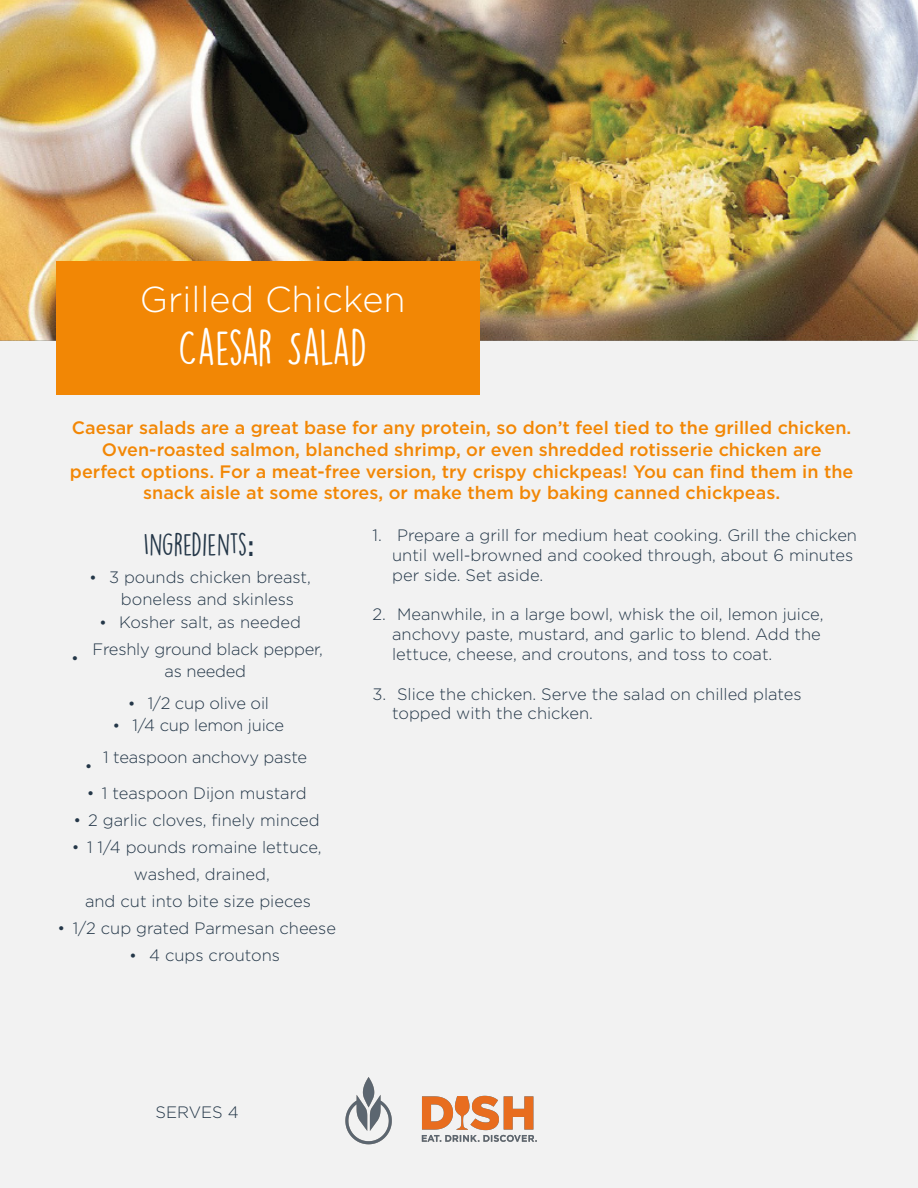
<style>
.page{position:relative;width:918px;height:1188px;background:#f2f2f2}
.page>*{position:absolute;margin:0;border:0;box-sizing:border-box;transform-origin:0 0}
.t1{font:45px "DK Lemon Yellow Sun";letter-spacing:-.03em;color:#fff}
.t2{font:300 36px "Gotham";color:#fff}
.t3{font:28.5px "DK Lemon Yellow Sun";color:#243748}
.t4{font:500 18px/21.6px "Gotham";color:#f28705;text-align:center}
.t5{font:300 16.5px/19.8px "Gotham";color:#243748}
.s1{font-family:"Raleway";font-weight:700}
.s2{font-family:"Times New Roman";font-weight:400}
</style>
<div class="page">
<img style="left:0;top:0;width:918px;height:341px">
<div style="left:56px;top:261px;width:424px;height:134px;background:#f28705"></div>
<img style="left:345px;top:1077px;width:192px;height:68px">
<h2 class="t2" style="left:140px;top:277px;width:267px">Grilled Chicken</h2>
<h1 class="t1" style="left:178px;top:320px;width:191px">CAESAR SALAD</h1>
<p class="t4" style="left:70px;top:417px;width:785px">Caesar salads are a great base for any protein, so don’t feel tied to the grilled chicken.<br>Oven-roasted salmon, blanched shrimp, or even shredded rotisserie chicken are perfect options. For a meat-free version, try crispy chickpeas! You can find them in the snack aisle at some stores, or make them by baking canned chickpeas.</p>
<p class="t5" style="left:58px;top:918px;width:9px">•</p>
<p class="t5" style="left:71px;top:648px;width:9px">•</p>
<h3 class="t3" style="left:144px;top:527px;width:112px">INGREDIENTS<span class="s1">:</span></h3>
<p class="t5" style="left:121px;top:566px;width:192px;line-height:22.4px;text-indent:-31px"><span class="s2">•</span> 3 pounds chicken breast, boneless and skinless</p>
<p class="t5" style="left:100px;top:611px;width:202px"><span class="s2">•</span> Kosher salt, as needed</p>
<p class="t5" style="left:92px;top:638px;width:232px;line-height:21.5px;text-align:center">Freshly ground black pepper, as needed</p>
<p class="t5" style="left:129px;top:693px;width:142px"><span class="s2">•</span> 1/2 cup olive oil</p>
<p class="t5" style="left:103px;top:708px;width:205px;line-height:32.5px;text-indent:10px"><span class="s2">•</span> 1/4 cup lemon juice<br>1 teaspoon anchovy paste</p>
<p class="t5" style="left:85px;top:756px;width:9px">•</p>
<p class="t5" style="left:102px;top:783px;width:206px">1 teaspoon Dijon mustard</p>
<p class="t5" style="left:87px;top:837px;width:236px">1 1/4 pounds romaine lettuce,</p>
<p class="t5" style="left:134px;top:864px;width:138px">washed, drained,</p>
<p class="t5" style="left:85px;top:891px;width:227px">and cut into bite size pieces</p>
<p class="t5" style="left:73px;top:918px;width:265px">1/2 cup grated Parmesan cheese</p>
<p class="t5" style="left:130px;top:945px;width:151px"><span class="s2">•</span> 4 cups croutons</p>
<p class="t5" style="left:87px;top:783px;width:9px">•</p>
<p class="t5" style="left:72px;top:806px;width:249px;line-height:26.7px">• 2 garlic cloves, finely minced •</p>
<p class="t5" style="left:392px;top:525px;width:466px;text-indent:-20px">1. Prepare a grill for medium heat cooking. Grill the chicken until well-browned and cooked through, about 6 minutes per side. Set aside.</p>
<p class="t5" style="left:392px;top:604px;width:433px;text-indent:-20px">2. Meanwhile, in a large bowl, whisk the oil, lemon juice, anchovy paste, mustard, and garlic to blend. Add the lettuce, cheese, and croutons, and toss to coat.</p>
<p class="t5" style="left:392px;top:683px;width:411px;text-indent:-20px">3. Slice the chicken. Serve the salad on chilled plates topped with the chicken.</p>
<p class="t5" style="left:156px;top:1102px;width:85px">SERVES 4</p>
</div>
